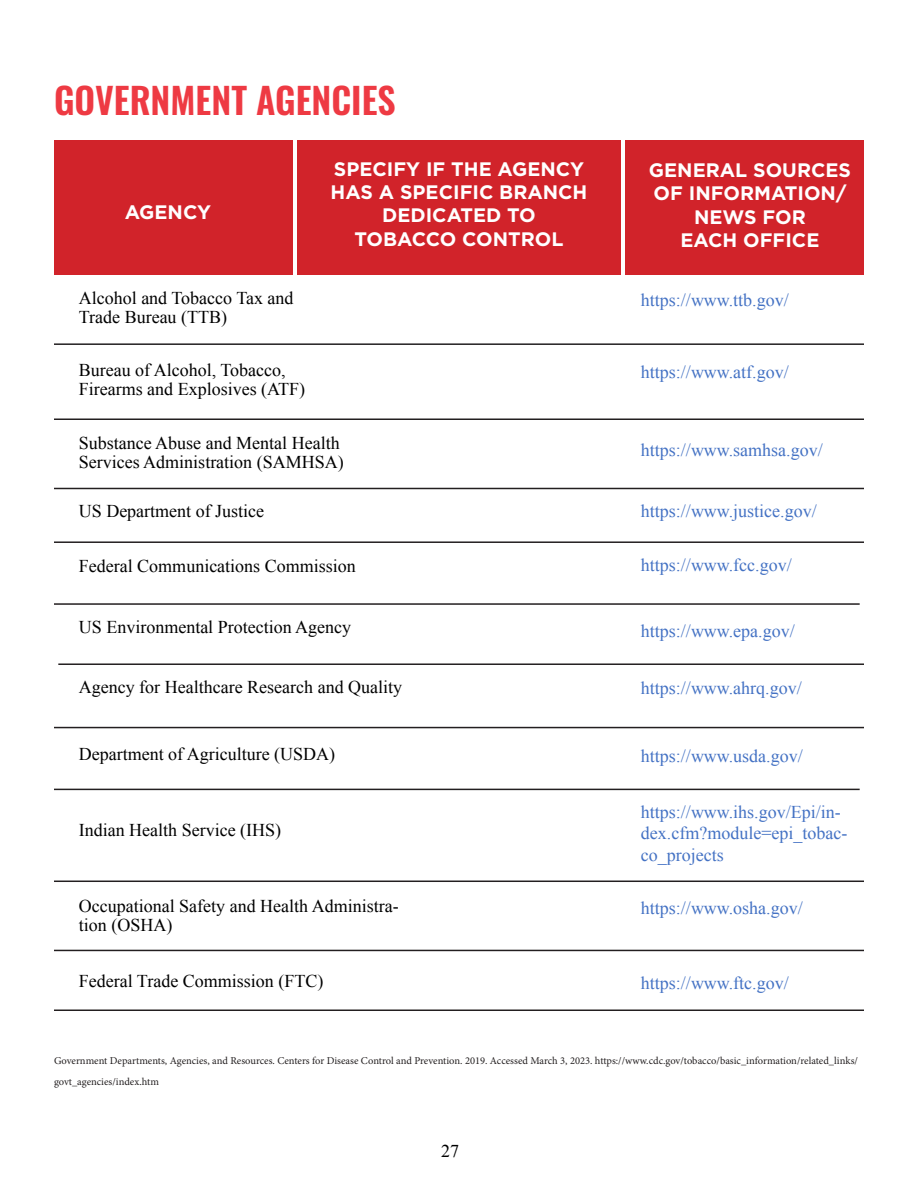
<style>
.page{position:relative;width:918px;height:1188px;background:#fff}
.page>*{position:absolute;margin:0;border:0;box-sizing:border-box;transform-origin:0 0}
.t1{font:36px "Oswald";color:#ee3a43}
.t2{font:700 19.5px/23.4px "Gotham";color:#fff;text-align:center}
.t3{font:18px/19.5px "Times New Roman";color:#000}
.t4{font:18px/21.6px "Times New Roman";color:#4472c4}
.t5{font:10.5px/21.6px "Minion Pro";color:#231f20}
</style>
<div class="page">
<div style="left:54px;top:140px;width:239px;height:135px;background:#d1232a"></div>
<div style="left:625px;top:140px;width:239px;height:135px;background:#d1232a"></div>
<div style="left:297px;top:140px;width:324px;height:135px;background:#d1232a"></div>
<hr style="left:54px;top:488px;width:810px;height:1px;background:#231f20">
<hr style="left:58px;top:663px;width:806px;height:2px;background:#231f20">
<hr style="left:54px;top:343px;width:810px;height:2px;background:#231f20">
<hr style="left:54px;top:541px;width:810px;height:2px;background:#231f20">
<hr style="left:54px;top:727px;width:810px;height:1px;background:#231f20">
<hr style="left:54px;top:881px;width:810px;height:1px;background:#231f20">
<hr style="left:54px;top:950px;width:810px;height:1px;background:#231f20">
<hr style="left:54px;top:1010px;width:810px;height:1px;background:#231f20">
<hr style="left:54px;top:418px;width:810px;height:2px;background:#231f20">
<hr style="left:54px;top:603px;width:806px;height:2px;background:#231f20">
<hr style="left:54px;top:789px;width:806px;height:1px;background:#231f20">
<p class="t1" style="left:54px;top:68px;width:343px">GOVERNMENT AGENCIES</p>
<p class="t2" style="left:125px;top:200px;width:88px">AGENCY</p>
<p class="t3" style="left:79px;top:288px;width:216px">Alcohol and Tobacco Tax and<br>Trade Bureau (TTB)</p>
<p class="t3" style="left:79px;top:360px;width:228px">Bureau of Alcohol, Tobacco,<br>Firearms and Explosives (ATF)</p>
<p class="t2" style="left:331px;top:157px;width:258px">SPECIFY IF THE AGENCY<br>HAS A SPECIFIC BRANCH<br>DEDICATED TO<br>TOBACCO CONTROL</p>
<p class="t3" style="left:79px;top:433px;width:266px">Substance Abuse and Mental Health<br>Services Administration (SAMHSA)</p>
<p class="t3" style="left:79px;top:501px;width:187px">US Department of Justice</p>
<p class="t3" style="left:79px;top:556px;width:279px">Federal Communications Commission</p>
<p class="t3" style="left:79px;top:617px;width:274px">US Environmental Protection Agency</p>
<p class="t3" style="left:79px;top:677px;width:325px">Agency for Healthcare Research and Quality</p>
<p class="t3" style="left:79px;top:744px;width:258px">Department of Agriculture (USDA)</p>
<p class="t3" style="left:79px;top:819px;width:204px">Indian Health Service (IHS)</p>
<p class="t3" style="left:79px;top:896px;width:321px">Occupational Safety and Health Administra&shy;tion (OSHA)</p>
<p class="t3" style="left:79px;top:971px;width:246px">Federal Trade Commission (FTC)</p>
<p class="t2" style="left:649px;top:158px;width:204px">GENERAL SOURCES<br>OF INFORMATION/<br>NEWS FOR<br>EACH OFFICE</p>
<p class="t4" style="left:641px;top:289px;width:149px">https://www.ttb.gov/</p>
<p class="t4" style="left:641px;top:361px;width:149px">https://www.atf.gov/</p>
<p class="t4" style="left:641px;top:439px;width:183px">https://www.samhsa.gov/</p>
<p class="t4" style="left:641px;top:500px;width:177px">https://www.justice.gov/</p>
<p class="t4" style="left:641px;top:554px;width:152px">https://www.fcc.gov/</p>
<p class="t4" style="left:641px;top:619px;width:155px">https://www.epa.gov/</p>
<p class="t4" style="left:641px;top:677px;width:162px">https://www.ahrq.gov/</p>
<p class="t4" style="left:641px;top:745px;width:163px">https://www.usda.gov/</p>
<p class="t4" style="left:641px;top:801px;width:208px">https://www.ihs.gov/Epi/in&shy;dex.cfm?module=epi_tobac&shy;co_projects</p>
<p class="t4" style="left:641px;top:897px;width:163px">https://www.osha.gov/</p>
<p class="t4" style="left:641px;top:972px;width:149px">https://www.ftc.gov/</p>
<p class="t5" style="left:54px;top:1050px;width:806px">Government Departments, Agencies, and Resources. Centers for Disease Control and Prevention. 2019. Accessed March 3, 2023. https://www.cdc.gov/tobacco/basic_information/related_links/ govt_agencies/index.htm</p>
<p class="t3" style="left:441px;top:1141px;width:19px">27</p>
</div>
